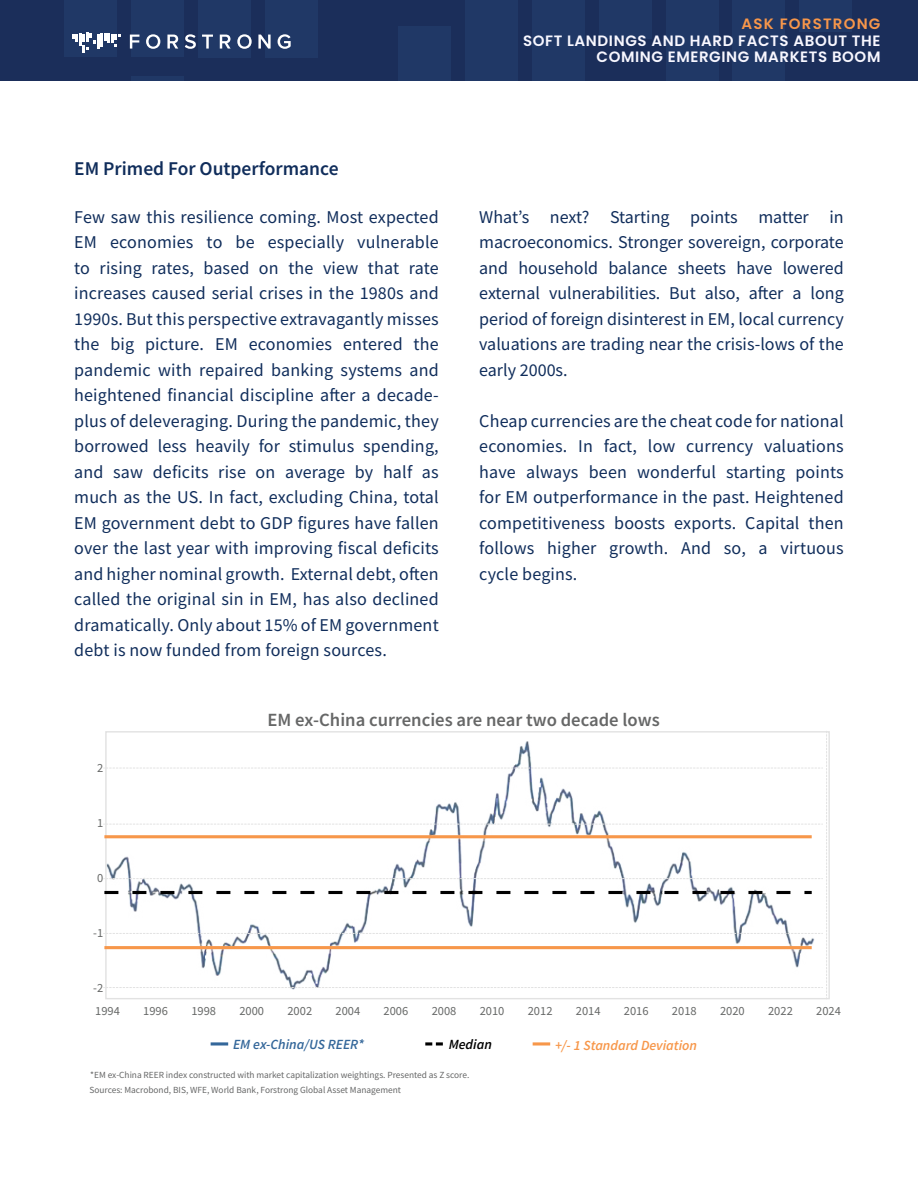
<style>
.page{position:relative;width:918px;height:1188px;background:#fff}
.page>*{position:absolute;margin:0;border:0;box-sizing:border-box;transform-origin:0 0}
.t1{font:600 19.5px "Source Sans Pro";color:#102d5b}
.t2{font:600 18.6px "Source Sans Pro";color:#666767}
.t3{font:18px/25.5px "Source Sans Pro";letter-spacing:.01em;color:#102d5b;text-align:justify}
.t4{font:600 15px/16.5px "Poppins";letter-spacing:.04em;color:#f8f7ff;text-align:right}
.t5{font:600 15px "Poppins";letter-spacing:.08em;color:#f7964a}
.t6{font:italic 600 13.95px "Source Sans Pro";color:#f7974a}
.t7{font:italic 600 13.95px "Source Sans Pro";color:#34679a}
.t8{font:italic 600 13.95px "Source Sans Pro";color:#000}
.t9{font:12.45px "Source Sans Pro";color:#666867}
.t10{font:9.3px/15px "Source Sans Pro";color:#666767}
</style>
<div class="page">
<div style="left:0;top:0;width:918px;height:81px;background:#1b2e5a"></div>
<div style="left:64px;top:0;width:53px;height:57px;background:#203866"></div>
<div style="left:599px;top:0;width:52px;height:38px;background:#203866"></div>
<div style="left:666px;top:0;width:52px;height:81px;background:#203866"></div>
<div style="left:733px;top:0;width:52px;height:81px;background:#203866"></div>
<div style="left:799px;top:0;width:53px;height:31px;background:#203866"></div>
<div style="left:532px;top:0;width:53px;height:81px;background:#203866"></div>
<div style="left:465px;top:0;width:53px;height:81px;background:#203866"></div>
<div style="left:399px;top:26px;width:52px;height:55px;background:#203866"></div>
<div style="left:265px;top:0;width:52px;height:57px;background:#203866"></div>
<div style="left:198px;top:0;width:53px;height:57px;background:#203866"></div>
<div style="left:131px;top:0;width:53px;height:57px;background:#203866"></div>
<div style="left:131px;top:76px;width:53px;height:5px;background:#203866"></div>
<svg style="left:130px;top:35px;width:9px;height:14px"></svg>
<svg style="left:146px;top:34px;width:14px;height:15px"></svg>
<svg style="left:167px;top:35px;width:11px;height:14px"></svg>
<svg style="left:185px;top:34px;width:11px;height:15px"></svg>
<svg style="left:202px;top:35px;width:11px;height:14px"></svg>
<svg style="left:220px;top:35px;width:11px;height:14px"></svg>
<svg style="left:237px;top:34px;width:15px;height:15px"></svg>
<svg style="left:258px;top:35px;width:13px;height:14px"></svg>
<svg style="left:278px;top:34px;width:13px;height:15px"></svg>
<svg style="left:72px;top:32px;width:49px;height:21px"></svg>
<svg style="left:211px;top:1042px;width:17px;height:4px"></svg>
<svg style="left:533px;top:1042px;width:17px;height:4px"></svg>
<svg style="left:425px;top:1042px;width:18px;height:4px"></svg>
<svg style="left:104px;top:731px;width:723px;height:268px"></svg>
<p class="t5" style="left:742px;top:15px;width:140px">ASK FORSTRONG</p>
<p class="t4" style="left:523px;top:32px;width:359px">SOFT LANDINGS AND HARD FACTS ABOUT THE<br>COMING EMERGING MARKETS BOOM</p>
<p class="t1" style="left:74px;top:155px;width:266px">EM Primed For Outperformance</p>
<p class="t3" style="left:74px;top:204px;width:366px">Few saw this resilience coming. Most expected EM economies to be especially vulnerable to rising rates, based on the view that rate increases caused serial crises in the 1980s and 1990s. But this perspective extravagantly misses the big picture. EM economies entered the pandemic with repaired banking systems and heightened financial discipline after a decade&shy;plus of deleveraging. During the pandemic, they borrowed less heavily for stimulus spending, and saw deficits rise on average by half as much as the US. In fact, excluding China, total EM government debt to GDP figures have fallen over the last year with improving fiscal deficits and higher nominal growth. External debt, often called the original sin in EM, has also declined dramatically. Only about 15% of EM government debt is now funded from foreign sources.</p>
<p class="t3" style="left:479px;top:204px;width:366px">What’s next? Starting points matter in macroeconomics. Stronger sovereign, corporate and household balance sheets have lowered external vulnerabilities. But also, after a long period of foreign disinterest in EM, local currency valuations are trading near the crisis-lows of the early 2000s.</p>
<p class="t3" style="left:479px;top:408px;width:366px">Cheap currencies are the cheat code for national economies. In fact, low currency valuations have always been wonderful starting points for EM outperformance in the past. Heightened competitiveness boosts exports. Capital then follows higher growth. And so, a virtuous cycle begins.</p>
<p class="t9" style="left:97px;top:760px;width:8px">2</p>
<p class="t9" style="left:97px;top:815px;width:8px">1</p>
<p class="t9" style="left:97px;top:870px;width:8px">0</p>
<p class="t9" style="left:93px;top:925px;width:12px">-1</p>
<p class="t9" style="left:93px;top:980px;width:12px">-2</p>
<p class="t2" style="left:268px;top:708px;width:394px">EM ex-China currencies are near two decade lows</p>
<p class="t9" style="left:95px;top:1003px;width:26px">1994</p>
<p class="t9" style="left:143px;top:1003px;width:26px">1996</p>
<p class="t9" style="left:191px;top:1003px;width:26px">1998</p>
<p class="t9" style="left:239px;top:1003px;width:26px">2000</p>
<p class="t9" style="left:287px;top:1003px;width:26px">2002</p>
<p class="t9" style="left:336px;top:1003px;width:26px">2004</p>
<p class="t9" style="left:384px;top:1003px;width:26px">2006</p>
<p class="t9" style="left:432px;top:1003px;width:26px">2008</p>
<p class="t9" style="left:480px;top:1003px;width:26px">2010</p>
<p class="t9" style="left:528px;top:1003px;width:26px">2012</p>
<p class="t9" style="left:576px;top:1003px;width:26px">2014</p>
<p class="t9" style="left:624px;top:1003px;width:26px">2016</p>
<p class="t9" style="left:672px;top:1003px;width:26px">2018</p>
<p class="t9" style="left:720px;top:1003px;width:26px">2020</p>
<p class="t9" style="left:768px;top:1003px;width:26px">2022</p>
<p class="t9" style="left:816px;top:1003px;width:26px">2024</p>
<p class="t7" style="left:233px;top:1035px;width:132px">EM ex-China/US REER*</p>
<p class="t8" style="left:449px;top:1035px;width:45px">Median</p>
<p class="t6" style="left:555px;top:1036px;width:144px">+/- 1 Standard Deviation</p>
<p class="t10" style="left:89px;top:1068px;width:381px">*EM ex-China REER index constructed with market capitalization weightings. Presented as Z score.<br>Sources: Macrobond, BIS, WFE, World Bank, Forstrong Global Asset Management</p>
</div>
